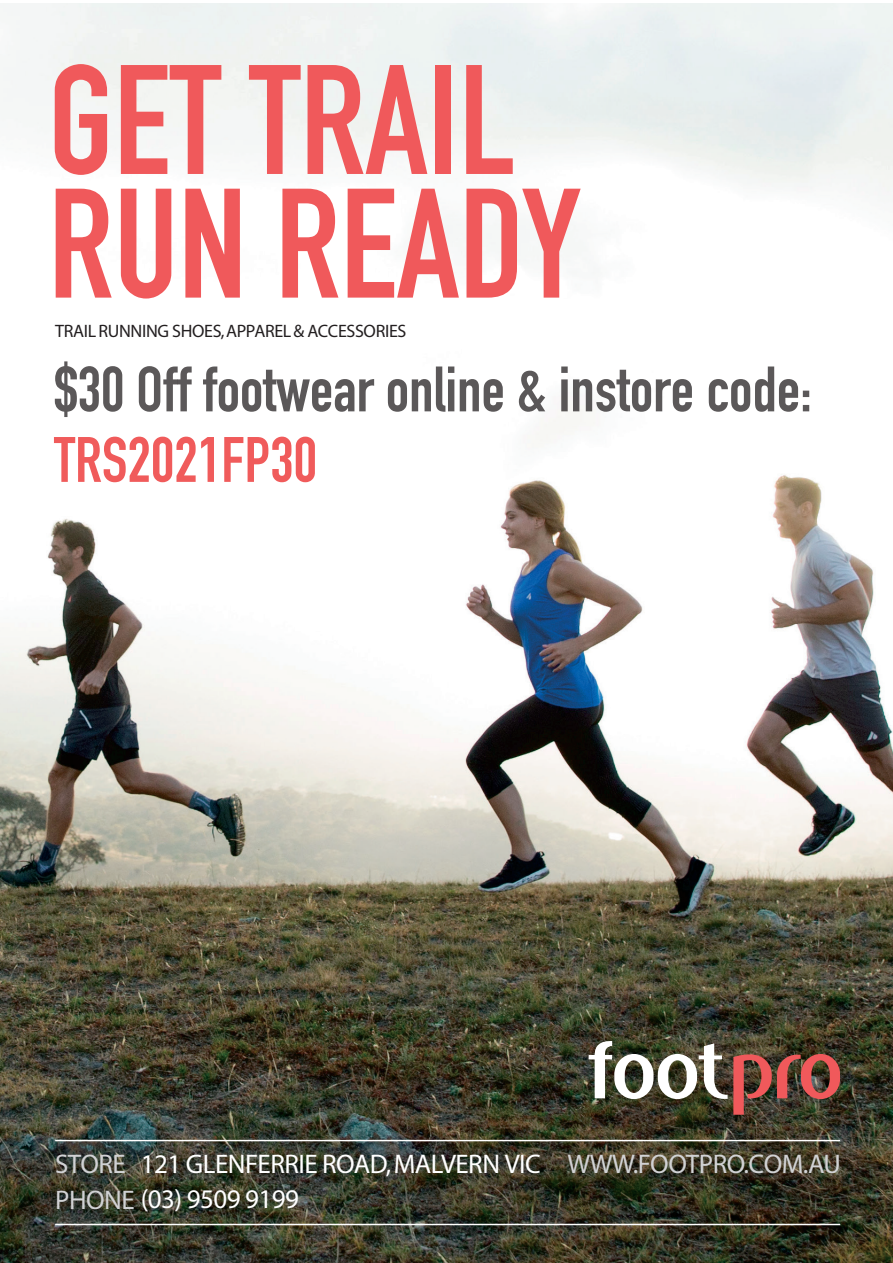
<style>
.page{position:relative;width:893px;height:1263px;background:#fff}
.page>*{position:absolute;margin:0;border:0;box-sizing:border-box;transform-origin:0 0}
.t1{font:700 153px/123.6px "DIN Condensed";color:#f0595b}
.t2{font:700 63px "DIN Condensed";color:rgb(33 29 30/.74)}
.t3{font:700 63px "DIN Condensed";color:#f05b5b}
.t4{font:600 27px/34.5px "Maison Neue";letter-spacing:-.02em;color:#fff}
.t5{font:700 27px "Maison Neue";letter-spacing:-.02em;color:#d1d2d4}
.t6{font:600 18px "Maison Neue";letter-spacing:-.02em;color:#231f20}
.s1{color:#d1d2d4}
</style>
<div class="page">
<img style="left:0;top:4px;width:892px;height:1259px">
<img style="left:589px;top:1041px;width:251px;height:74px">
<hr style="left:55px;top:1140px;width:785px;height:1px;background:#fff">
<hr style="left:55px;top:1224px;width:785px;height:1px;background:#fff">
<p class="t1" style="left:48px;top:58px;width:534px">GET TRAIL<br>RUN READY</p>
<p class="t6" style="left:55px;top:320px;width:353px">TRAIL RUNNING SHOES,APPAREL&amp; ACCESSORIES</p>
<h2 class="t2" style="left:54px;top:347px;width:759px">$30 Off footwear online &amp; instore code:</h2>
<h2 class="t3" style="left:54px;top:417px;width:264px">TRS2021FP30</h2>
<p class="t4" style="left:55px;top:1146px;width:487px"><span class="s1">STORE</span> 121 GLENFERRIE ROAD,MALVERN VIC<br><span class="s1">PHONE</span> (03) 9509 9199</p>
<p class="t5" style="left:568px;top:1147px;width:275px">WWW.FOOTPRO.COM.AU</p>
</div>
